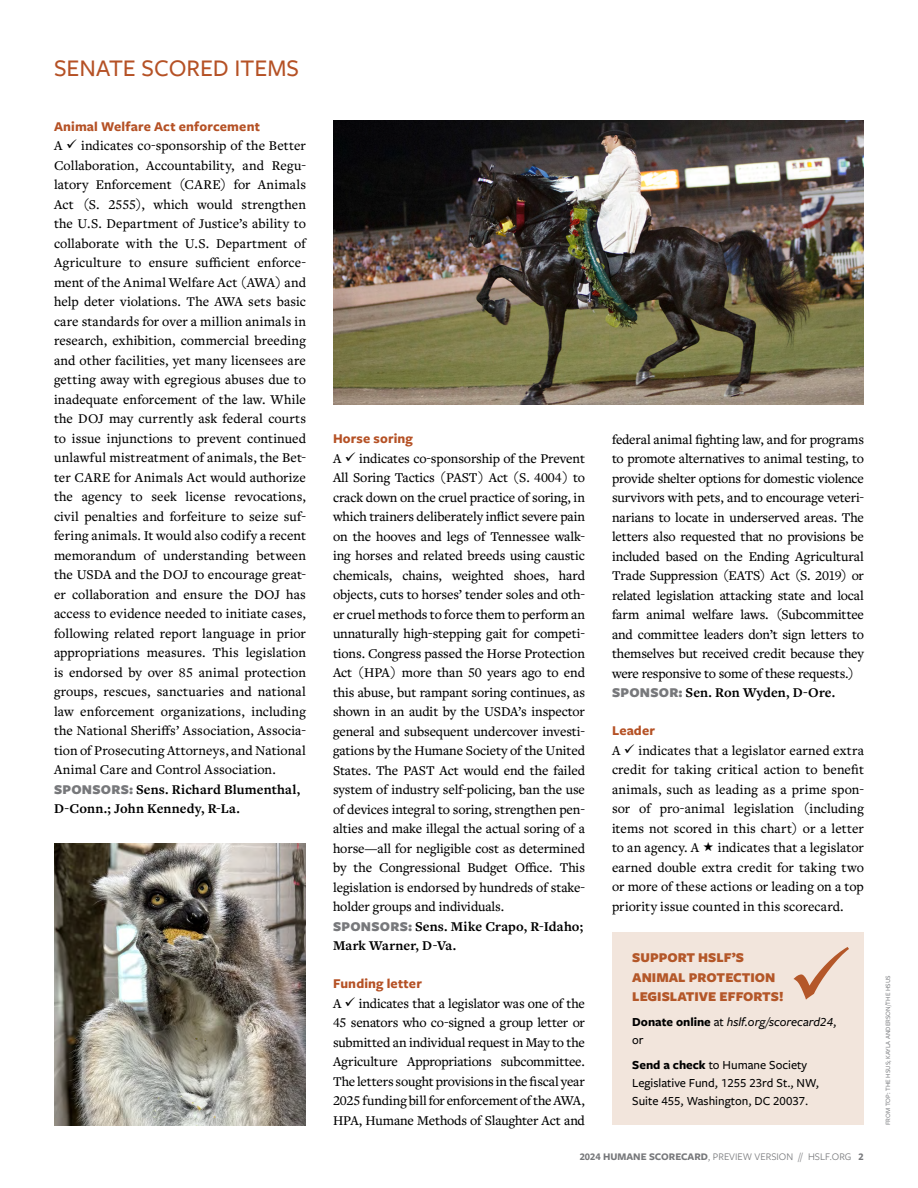
<style>
.page{position:relative;width:918px;height:1188px;background:#fff}
.page>*{position:absolute;margin:0;border:0;box-sizing:border-box;transform-origin:0 0}
.t1{font:500 24.75px "Freight Sans Pro";color:#b55125}
.t2{font:500 13.95px/19.5px "Freight Text Pro";letter-spacing:-.01em;color:#000}
.t3{font:700 13.95px "Freight Sans Pro";letter-spacing:.01em;color:#b55125}
.t4{font:900 13.95px/19.5px "Freight Sans Pro";color:#b45729}
.t5{font:500 12.75px/18px "Freight Sans Pro";color:#000}
.t6{font:italic 500 12.75px/18px "Freight Sans Pro";color:#000}
.t7{font:10.5px "Freight Sans Pro";color:#77787b}
.t8{font:500 6.75px "Freight Sans Pro";color:#808285}
.s1{font-family:"Freight Sans Pro";font-weight:900;color:#77787b}
.s2{font-weight:700}
.s3{font-weight:700;font-style:normal}
.s4{font-style:normal}
</style>
<div class="page">
<img style="left:333px;top:121px;width:531px;height:284px">
<div style="left:612px;top:933px;width:252px;height:192px;background:#f2e5dc"></div>
<svg style="left:793px;top:947px;width:56px;height:53px"></svg>
<img style="left:54px;top:843px;width:252px;height:282px">
<h1 class="t1" style="left:54px;top:52px;width:247px">SENATE SCORED ITEMS</h1>
<p class="t3" style="left:54px;top:117px;width:207px">Animal Welfare Act enforcement</p>
<p class="t2" style="left:54px;top:135px;width:254px">A ✓ indicates co-sponsorship of the Better Collaboration, Accountability, and Regu&shy;latory Enforcement (CARE) for Animals Act (S. 2555), which would strengthen the U.S. Department of Justice’s ability to collaborate with the U.S. Department of Agriculture to ensure sufficient enforce&shy;ment of the Animal Welfare Act (AWA) and help deter violations. The AWA sets basic care standards for over a million animals in research, exhibition, commercial breeding and other facilities, yet many licensees are getting away with egregious abuses due to inadequate enforcement of the law. While the DOJ may currently ask federal courts to issue injunctions to prevent continued unlawful mistreatment of animals, the Bet&shy;ter CARE for Animals Act would authorize the agency to seek license revocations, civil penalties and forfeiture to seize suf&shy;fering animals. It would also codify a recent memorandum of understanding between the USDA and the DOJ to encourage great&shy;er collaboration and ensure the DOJ has access to evidence needed to initiate cases, following related report language in prior appropriations measures. This legislation is endorsed by over 85 animal protection groups, rescues, sanctuaries and national law enforcement organizations, including the National Sheriffs’ Association, Associa&shy;tion of Prosecuting Attorneys, and National Animal Care and Control Association.<br><span class="s1">SPONSORS:</span> <span class="s2">Sens. Richard Blumenthal, D-Conn.; John Kennedy, R-La.</span></p>
<p class="t3" style="left:333px;top:429px;width:82px">Horse soring</p>
<p class="t2" style="left:333px;top:448px;width:254px">A ✓ indicates co-sponsorship of the Prevent All Soring Tactics (PAST) Act (S. 4004) to crack down on the cruel practice of soring, in which trainers deliberately inflict severe pain on the hooves and legs of Tennessee walk&shy;ing horses and related breeds using caustic chemicals, chains, weighted shoes, hard objects, cuts to horses’ tender soles and oth&shy;er cruel methods to force them to perform an unnaturally high-stepping gait for competi&shy;tions. Congress passed the Horse Protection Act (HPA) more than 50 years ago to end this abuse, but rampant soring continues, as shown in an audit by the USDA’s inspector general and subsequent undercover investi&shy;gations by the Humane Society of the United States. The PAST Act would end the failed system of industry self-policing, ban the use of devices integral to soring, strengthen pen&shy;alties and make illegal the actual soring of a horse—all for negligible cost as determined by the Congressional Budget Office. This legislation is endorsed by hundreds of stake&shy;holder groups and individuals.<br><span class="s1">SPONSORS:</span> <span class="s2">Sens. Mike Crapo, R-Idaho; Mark Warner, D-Va.</span></p>
<p class="t3" style="left:333px;top:974px;width:90px">Funding letter</p>
<p class="t2" style="left:333px;top:993px;width:254px;text-align:justify">A ✓ indicates that a legislator was one of the 45 senators who co-signed a group letter or submitted an individual request in May to the Agriculture Appropriations subcommittee.<br>The letters sought provisions in the fiscal year 2025 funding bill for enforcement of the AWA, HPA, Humane Methods of Slaughter Act and</p>
<p class="t2" style="left:612px;top:429px;width:254px">federal animal fighting law, and for programs to promote alternatives to animal testing, to provide shelter options for domestic violence survivors with pets, and to encourage veteri&shy;narians to locate in underserved areas. The letters also requested that no provisions be included based on the Ending Agricultural Trade Suppression (EATS) Act (S. 2019) or related legislation attacking state and local farm animal welfare laws. (Subcommittee and committee leaders don’t sign letters to themselves but received credit because they were responsive to some of these requests.)<br><span class="s1">SPONSOR:</span> <span class="s2">Sen. Ron Wyden, D-Ore.</span></p>
<p class="t3" style="left:612px;top:721px;width:45px">Leader</p>
<p class="t2" style="left:612px;top:740px;width:254px;text-align:justify">A ✓ indicates that a legislator earned extra credit for taking critical action to benefit animals, such as leading as a prime spon&shy;sor of pro-animal legislation (including items not scored in this chart) or a letter to an agency. A</p>
<p class="t2" style="left:612px;top:837px;width:254px;text-align:justify;text-indent:106px">indicates that a legislator earned double extra credit for taking two or more of these actions or leading on a top priority issue counted in this scorecard.</p>
<p class="t4" style="left:632px;top:947px;width:153px">SUPPORT HSLF’S<br>ANIMAL PROTECTION<br>LEGISLATIVE EFFORTS!</p>
<p class="t6" style="left:632px;top:1012px;width:205px"><span class="s3">Donate online</span> <span class="s4">at</span> hslf.org/scorecard24<span class="s4">, or</span></p>
<p class="t5" style="left:632px;top:1055px;width:188px"><span class="s2">Send a check</span> to Humane Society<br>Legislative Fund, 1255 23rd St., NW,<br>Suite 455, Washington, DC 20037.</p>
<p class="t7" style="left:580px;top:1149px;width:286px"><span class="s2">2024 HUMANE SCORECARD</span>, PREVIEW VERSION // HSLF.ORG <span class="s2">2</span></p>
<p class="t8" style="left:884px;top:1125px;width:151px;rotate:-90deg">FROM TOP: THE HSUS; KAYLA ANDERSON/THE HSUS</p>
</div>
